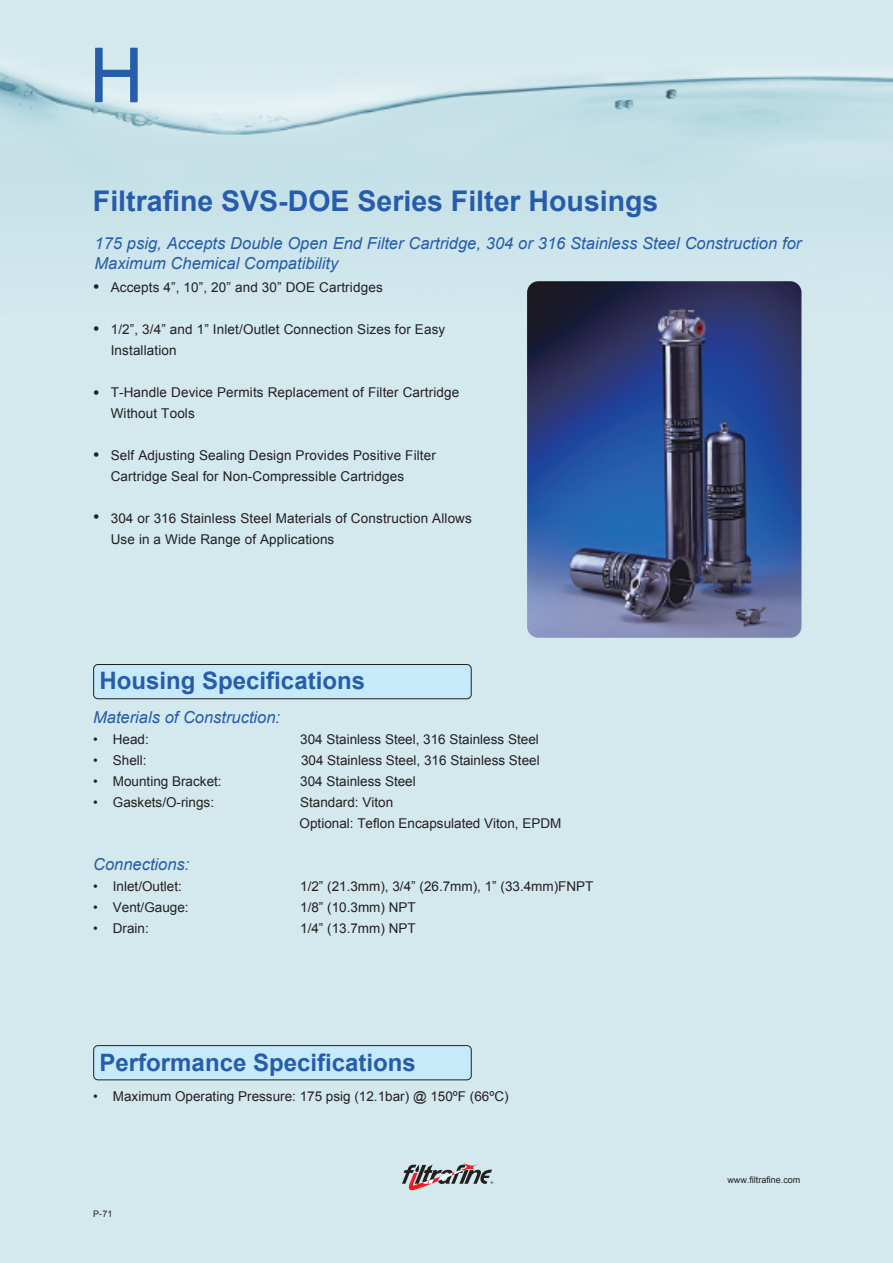
<style>
.page{position:relative;width:893px;height:1263px;background:#fff}
.page>*{position:absolute;margin:0;border:0;box-sizing:border-box;transform-origin:0 0}
.t1{font:75px "Arial";color:#275caa}
.t2{font:700 28.5px "Arial";color:#275caa}
.t3{font:700 24px "Arial";color:#275caa}
.t4{font:18px "Arial";color:#231f20}
.t5{font:italic 16.5px/19.8px "Arial";color:#275caa}
.t6{font:13.5px/21px "Arial";letter-spacing:.01em;color:#231f20}
.t7{font:9px "Arial";color:#231f20}
</style>
<div class="page">
<img style="left:0;top:0;width:893px;height:1263px">
<svg style="left:402px;top:1163px;width:91px;height:28px;background:#a7a3a7"></svg>
<div style="left:94px;top:664px;width:377px;height:35px;background:#c6eafa;border-radius:4px"></div>
<div style="left:93px;top:664px;width:378px;height:35px;border:1px solid #231f20;border-radius:4px"></div>
<div style="left:94px;top:1045px;width:377px;height:35px;background:#c6eafa;border-radius:4px"></div>
<div style="left:93px;top:1045px;width:378px;height:35px;border:1px solid #231f20;border-radius:4px"></div>
<img style="left:527px;top:281px;width:274px;height:357px">
<h1 class="t1" style="left:89px;top:26px;width:56px">H</h1>
<h2 class="t2" style="left:93px;top:182px;width:567px">Filtrafine SVS-DOE Series Filter Housings</h2>
<p class="t5" style="left:94px;top:234px;width:708px">175 psig, Accepts Double Open End Filter Cartridge, 304 or 316 Stainless Steel Construction for<br>Maximum Chemical Compatibility</p>
<h3 class="t4" style="left:93px;top:275px;width:8px">•</h3>
<h3 class="t4" style="left:93px;top:317px;width:8px">•</h3>
<h3 class="t4" style="left:93px;top:381px;width:8px">•</h3>
<h3 class="t4" style="left:93px;top:443px;width:8px">•</h3>
<h3 class="t4" style="left:93px;top:505px;width:8px">•</h3>
<p class="t6" style="left:111px;top:277px;width:274px">Accepts 4”, 10”, 20” and 30” DOE Cartridges</p>
<p class="t6" style="left:111px;top:319px;width:336px">1/2”, 3/4” and 1” Inlet/Outlet Connection Sizes for Easy<br>Installation</p>
<p class="t6" style="left:111px;top:382px;width:350px">T-Handle Device Permits Replacement of Filter Cartridge<br>Without Tools</p>
<p class="t6" style="left:111px;top:445px;width:327px">Self Adjusting Sealing Design Provides Positive Filter<br>Cartridge Seal for Non-Compressible Cartridges</p>
<p class="t6" style="left:111px;top:508px;width:363px">304 or 316 Stainless Steel Materials of Construction Allows<br>Use in a Wide Range of Applications</p>
<h3 class="t3" style="left:100px;top:664px;width:267px">Housing Specifications</h3>
<p class="t5" style="left:93px;top:708px;width:189px">Materials of Construction:</p>
<p class="t6" style="left:93px;top:729px;width:57px">• Head:</p>
<p class="t6" style="left:300px;top:729px;width:240px">304 Stainless Steel, 316 Stainless Steel</p>
<p class="t6" style="left:93px;top:750px;width:55px">• Shell:</p>
<p class="t6" style="left:301px;top:750px;width:240px">304 Stainless Steel, 316 Stainless Steel</p>
<p class="t6" style="left:93px;top:771px;width:130px">• Mounting Bracket:</p>
<p class="t6" style="left:300px;top:771px;width:117px">304 Stainless Steel</p>
<p class="t6" style="left:93px;top:792px;width:123px">• Gaskets/O-rings:</p>
<p class="t6" style="left:300px;top:792px;width:263px">Standard: Viton<br>Optional: Teflon Encapsulated Viton, EPDM</p>
<p class="t5" style="left:93px;top:855px;width:98px">Connections:</p>
<p class="t6" style="left:93px;top:876px;width:90px">• Inlet/Outlet:</p>
<p class="t6" style="left:300px;top:876px;width:295px">1/2” (21.3mm), 3/4” (26.7mm), 1” (33.4mm)FNPT</p>
<p class="t6" style="left:93px;top:897px;width:97px">• Vent/Gauge:</p>
<p class="t6" style="left:300px;top:897px;width:117px">1/8” (10.3mm) NPT</p>
<p class="t6" style="left:93px;top:918px;width:57px">• Drain:</p>
<p class="t6" style="left:300px;top:918px;width:117px">1/4” (13.7mm) NPT</p>
<h3 class="t3" style="left:100px;top:1047px;width:318px">Performance Specifications</h3>
<p class="t6" style="left:93px;top:1086px;width:417px">• Maximum Operating Pressure: 175 psig (12.1bar) @ 150ºF (66ºC)</p>
<p class="t7" style="left:93px;top:1208px;width:21px">P-71</p>
<p class="t7" style="left:727px;top:1173px;width:75px">www.filtrafine.com</p>
</div>
